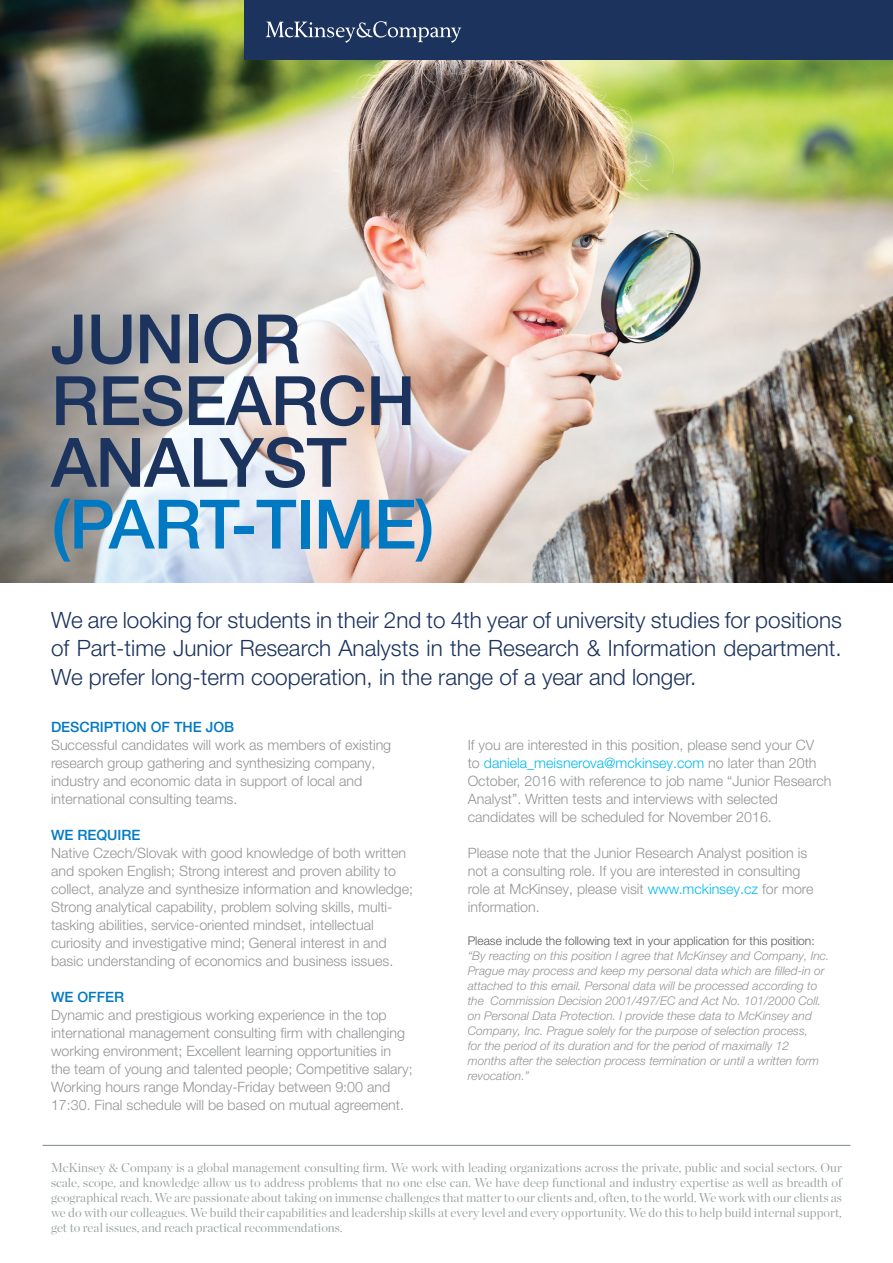
<style>
.page{position:relative;width:893px;height:1263px;background:#fff}
.page>*{position:absolute;margin:0;border:0;box-sizing:border-box;transform-origin:0 0}
.t1{font:500 68.25px/61.8px "Helvetica Neue LT Std";letter-spacing:-.01em;color:#1c335e}
.t2{font:500 68.25px "Helvetica Neue LT Std";letter-spacing:-.01em;color:#0079c2}
.t3{font:300 22.5px/28.5px "Helvetica Neue LT Pro";color:#1c335e;text-align:justify}
.t4{font:300 14.25px/18px "Helvetica Neue LT Pro";color:#929497}
.t5{font:500 14.25px "Helvetica Neue LT Pro";color:#0079c2}
.t6{font:300 12.75px/15px "Chronicle Display";color:#959e9b;text-align:justify}
.t7{font:italic 300 12px/15px "Helvetica Neue LT Pro";color:#929497}
.t8{font:300 12px "Helvetica Neue LT Pro";color:#57585a}
.s1{color:#00baf1}
</style>
<div class="page">
<img style="left:0;top:0;width:893px;height:583px">
<div style="left:244px;top:0;width:649px;height:60px;background:#1c335e"></div>
<svg style="left:266px;top:21px;width:195px;height:22px"></svg>
<hr style="left:43px;top:1145px;width:807px;height:1px;background:#7f8b87">
<h1 class="t1" style="left:51px;top:307px;width:366px">JUNIOR<br>RESEARCH<br>ANALYST</h1>
<h1 class="t2" style="left:51px;top:483px;width:385px">(PART-TIME)</h1>
<h2 class="t3" style="left:51px;top:605px;width:792px">We are looking for students in their 2nd to 4th year of university studies for positions of Part-time Junior Research Analysts in the Research &amp; Information department.<br>We prefer long-term cooperation, in the range of a year and longer.</h2>
<p class="t5" style="left:51px;top:718px;width:185px">DESCRIPTION OF THE JOB</p>
<p class="t4" style="left:51px;top:736px;width:342px">Successful candidates will work as members of existing research group gathering and synthesizing company, industry and economic data in support of local and international consulting teams.</p>
<p class="t5" style="left:51px;top:826px;width:91px">WE REQUIRE</p>
<p class="t4" style="left:51px;top:844px;width:364px">Native Czech/Slovak with good knowledge of both written and spoken English; Strong interest and proven ability to collect, analyze and synthesize information and knowledge; Strong analytical capability, problem solving skills, multi&shy;tasking abilities, service-oriented mindset, intellectual curiosity and investigative mind; General interest in and basic understanding of economics and business issues.</p>
<p class="t5" style="left:51px;top:988px;width:75px">WE OFFER</p>
<p class="t4" style="left:51px;top:1006px;width:363px">Dynamic and prestigious working experience in the top international management consulting firm with challenging working environment; Excellent learning opportunities in the team of young and talented people; Competitive salary; Working hours range Monday-Friday between 9:00 and 17:30. Final schedule will be based on mutual agreement.</p>
<p class="t4" style="left:468px;top:736px;width:365px">If you are interested in this position, please send your CV<br>to <span class="s1">daniela_meisnerova@mckinsey.com</span> no later than 20th October, 2016 with reference to job name “Junior Research Analyst”. Written tests and interviews with selected candidates will be scheduled for November 2016.</p>
<p class="t4" style="left:468px;top:844px;width:347px">Please note that the Junior Research Analyst position is not a consulting role. If you are interested in consulting role at McKinsey, please visit <span class="s1">www.mckinsey.cz</span> for more information.</p>
<p class="t8" style="left:468px;top:933px;width:348px">Please include the following text in your application for this position:</p>
<p class="t7" style="left:468px;top:948px;width:363px">“By reacting on this position I agree that McKinsey and Company, Inc.<br>Prague may process and keep my personal data which are filled-in or attached to this email. Personal data will be processed according to the Commission Decision 2001/497/EC and Act No. 101/2000 Coll. on Personal Data Protection. I provide these data to McKinsey and Company, Inc. Prague solely for the purpose of selection process,<br>for the period of its duration and for the period of maximally 12 months after the selection process termination or until a written form revocation.”</p>
<p class="t6" style="left:51px;top:1159px;width:792px">McKinsey &amp; Company is a global management consulting firm. We work with leading organizations across the private, public and social sectors. Our scale, scope, and knowledge allow us to address problems that no one else can. We have deep functional and industry expertise as well as breadth of geographical reach. We are passionate about taking on immense challenges that matter to our clients and, often, to the world. We work with our clients as we do with our colleagues. We build their capabilities and leadership skills at every level and every opportunity. We do this to help build internal support, get to real issues, and reach practical recommendations.</p>
</div>
